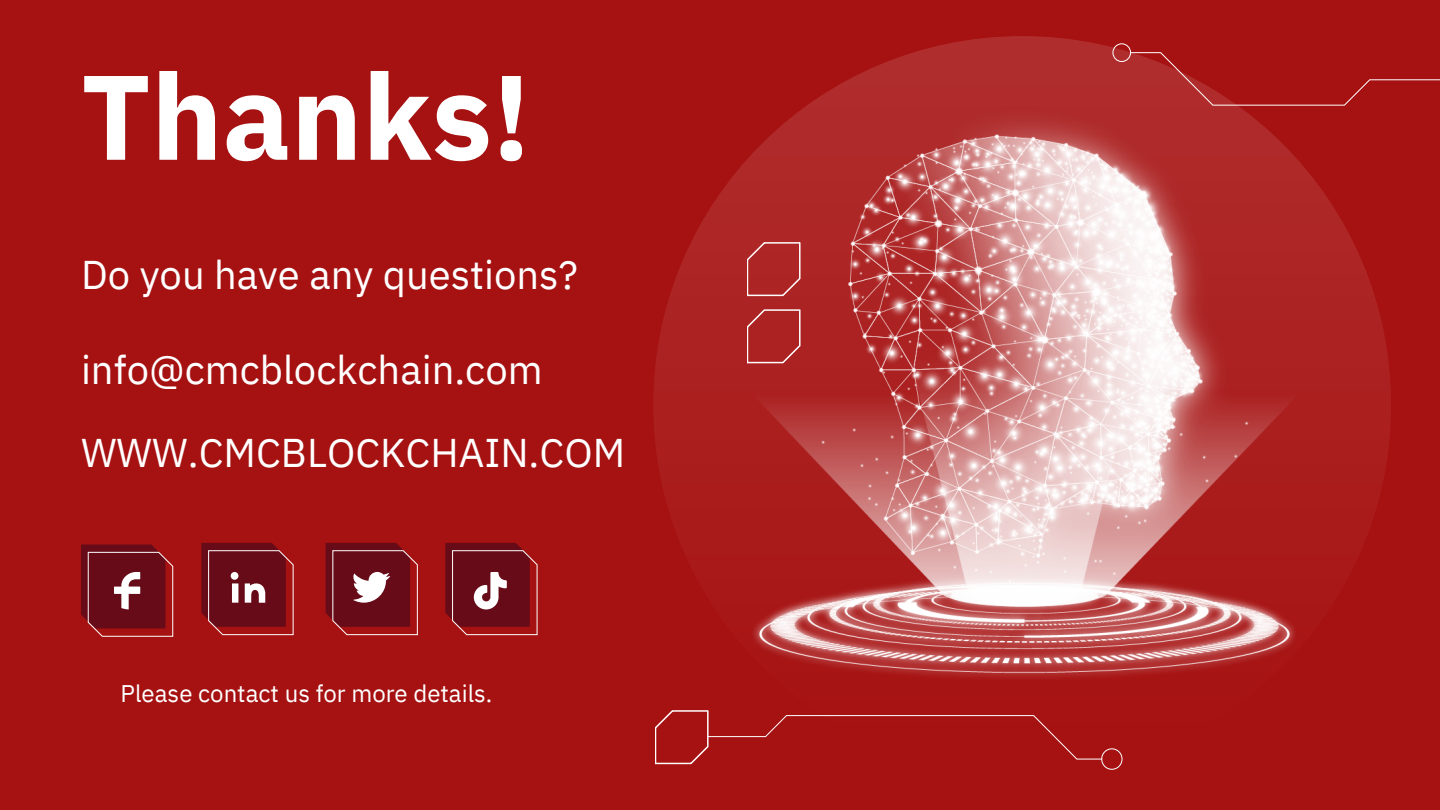
<style>
.page{position:relative;width:1440px;height:810px;background:#a61111}
.page>*{position:absolute;margin:0;border:0;box-sizing:border-box;transform-origin:0 0}
.t1{font:700 120px "IBM Plex Sans";color:#fff}
.t2{font:40px "IBM Plex Sans";color:#fff}
.t3{font:24px "IBM Plex Sans";color:#fff}
</style>
<div class="page">
<svg style="left:653px;top:36px;width:738px;height:738px;fill:#ab2020"></svg>
<svg style="left:1130px;top:52px;width:310px;height:39px"></svg>
<div style="left:1113px;top:44px;width:18px;height:18px;border:1px solid #fff;border-radius:50%"></div>
<svg style="left:655px;top:710px;width:447px;height:54px"></svg>
<div style="left:1101px;top:748px;width:21px;height:22px;border:1px solid #fff;border-radius:50%"></div>
<svg style="left:201px;top:543px;width:93px;height:92px"></svg>
<svg style="left:326px;top:543px;width:92px;height:92px"></svg>
<svg style="left:81px;top:545px;width:92px;height:92px;background:#7d1f29"></svg>
<svg style="left:445px;top:543px;width:93px;height:92px"></svg>
<img style="left:689px;top:67px;width:670px;height:676px">
<svg style="left:747px;top:242px;width:54px;height:54px;background:#b43838"></svg>
<svg style="left:747px;top:309px;width:54px;height:54px"></svg>
<p class="t1" style="left:81px;top:37px;width:451px">Thanks!</p>
<p class="t2" style="left:81px;top:248px;width:498px">Do you have any questions?</p>
<p class="t2" style="left:81px;top:343px;width:463px">info@cmcblockchain.com</p>
<p class="t2" style="left:81px;top:426px;width:546px">WWW.CMCBLOCKCHAIN.COM</p>
<p class="t3" style="left:121px;top:678px;width:373px">Please contact us for more details.</p>
</div>
